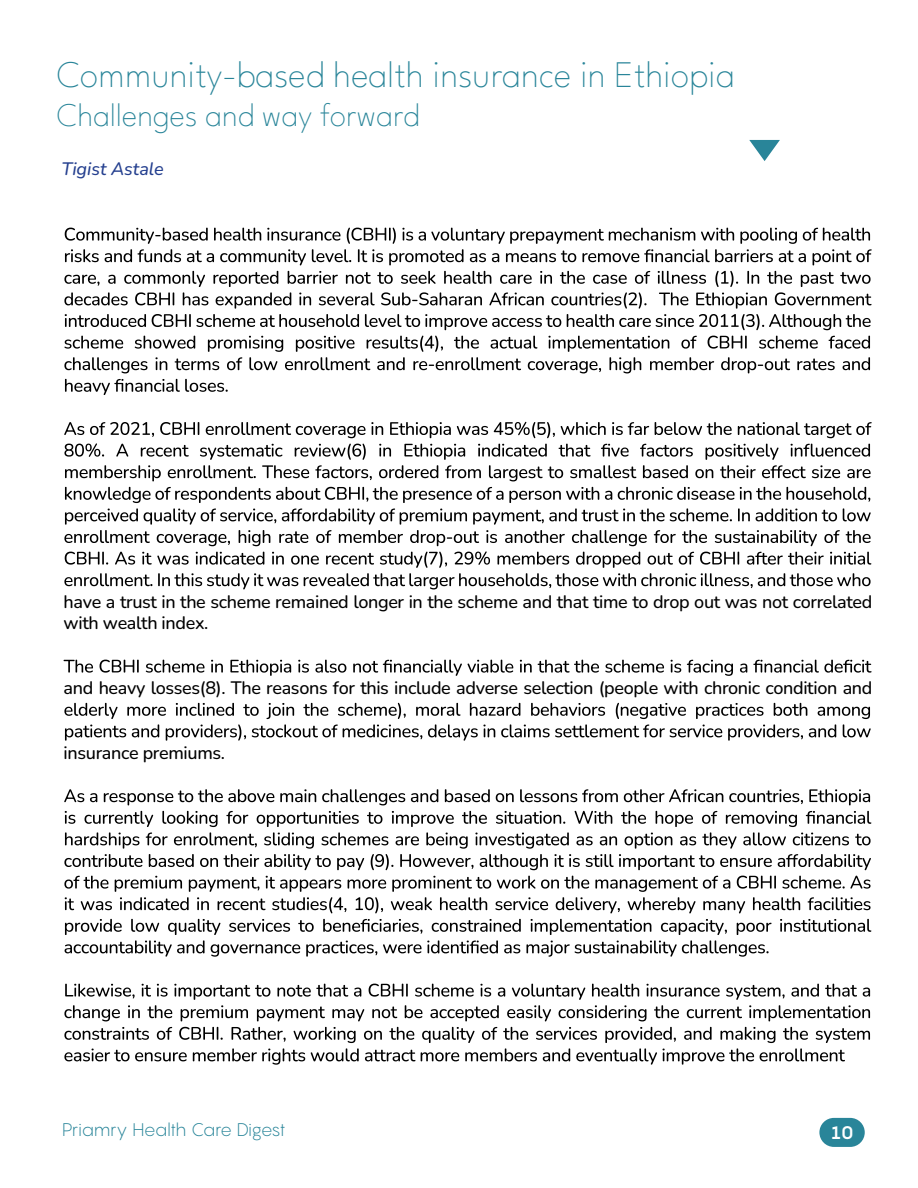
<style>
.page{position:relative;width:918px;height:1188px;background:#fff}
.page>*{position:absolute;margin:0;border:0;box-sizing:border-box;transform-origin:0 0}
.t1{font:100 37.5px "League Spartan";color:#298599}
.t2{font:100 33px "League Spartan";color:#298599}
.t3{font:500 18px/21.6px "Nunito";letter-spacing:-.02em;color:#000}
.t4{font:300 18px "Pangram";letter-spacing:-.03em;color:#298599}
.t5{font:italic 500 18px "Nunito";color:#25408f}
.t6{font:700 18px "Pangram";color:#fff}
</style>
<div class="page">
<div style="left:819px;top:1118px;width:46px;height:29px;background:#298599;border-radius:15px"></div>
<svg style="left:749px;top:140px;width:31px;height:21px"></svg>
<svg style="left:65px;top:228px;width:807px;height:37px"></svg>
<svg style="left:64px;top:271px;width:807px;height:59px"></svg>
<svg style="left:64px;top:336px;width:806px;height:37px"></svg>
<svg style="left:65px;top:379px;width:163px;height:16px"></svg>
<svg style="left:64px;top:422px;width:808px;height:59px"></svg>
<svg style="left:64px;top:487px;width:807px;height:102px"></svg>
<svg style="left:64px;top:660px;width:807px;height:16px"></svg>
<svg style="left:64px;top:703px;width:807px;height:38px"></svg>
<svg style="left:64px;top:789px;width:806px;height:16px"></svg>
<svg style="left:64px;top:811px;width:807px;height:59px"></svg>
<svg style="left:64px;top:876px;width:807px;height:37px"></svg>
<svg style="left:65px;top:919px;width:806px;height:38px"></svg>
<svg style="left:64px;top:984px;width:806px;height:37px"></svg>
<svg style="left:64px;top:1027px;width:806px;height:38px"></svg>
<h1 class="t1" style="left:57px;top:47px;width:680px">Community-based health insurance in Ethiopia</h1>
<h2 class="t2" style="left:57px;top:91px;width:364px">Challenges and way forward</h2>
<p class="t5" style="left:62px;top:156px;width:104px">Tigist Astale</p>
<p class="t3" style="left:64px;top:590px;width:810px">have a trust in the scheme remained longer in the scheme and that time to drop out was not correlated with wealth index.</p>
<p class="t3" style="left:64px;top:676px;width:810px">and heavy losses(8). The reasons for this include adverse selection (people with chronic condition and</p>
<p class="t3" style="left:64px;top:741px;width:163px">insurance premiums.</p>
<p class="t4" style="left:62px;top:1118px;width:225px">Priamry Health Care Digest</p>
<p class="t6" style="left:831px;top:1121px;width:24px">10</p>
</div>
